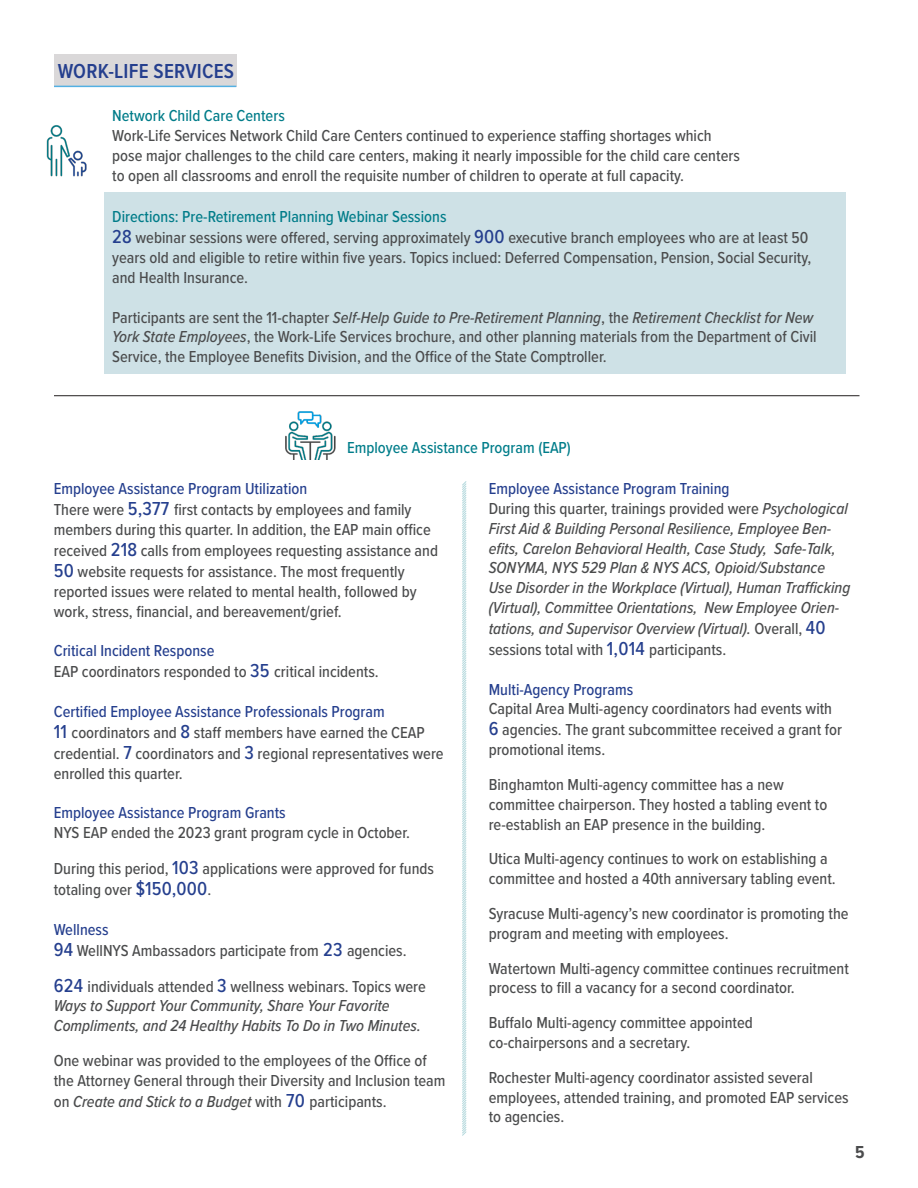
<style>
.page{position:relative;width:918px;height:1188px;background:#fff}
.page>*{position:absolute;margin:0;border:0;box-sizing:border-box;transform-origin:0 0}
.t1{font:600 21px "Proxima Nova Cond";letter-spacing:.01em;color:#253f8e}
.t2{font:700 18px "Proxima Nova Cond";color:#4b4c4d}
.t3{font:500 16.5px/19.8px "Proxima Nova Cond";color:#4b4c4d}
.t4{font:italic 500 16.5px/20.1px "Proxima Nova Cond";color:#4b4c4d}
.t5{font:500 16.5px "Proxima Nova Cond";color:#253f8e}
.t6{font:500 16.5px "Proxima Nova Cond";color:#007c89}
.t7{font:500 16.5px "Proxima Nova Cond";color:#007d8a}
.s1{font-size:19.5px;color:#253f8e}
.s2{font-style:italic}
.s3{color:#253f8e}
.s4{font-style:normal;font-size:19.5px;color:#253f8e}
.s5{font-style:normal}
</style>
<div class="page">
<div style="left:54px;top:54px;width:182px;height:32px;background:#dad8d9"></div>
<img style="left:285px;top:411px;width:51px;height:48px">
<hr style="left:54px;top:86px;width:182px;height:1px;background:#53b0e3">
<div style="left:105px;top:193px;width:741px;height:181px;background:#cee1e6"></div>
<img style="left:46px;top:125px;width:41px;height:52px">
<svg style="left:462px;top:481px;width:5px;height:655px"></svg>
<hr style="left:54px;top:395px;width:806px;height:1px;background:#231f20">
<h2 class="t1" style="left:58px;top:56px;width:178px">WORK-LIFE SERVICES</h2>
<p class="t6" style="left:112px;top:104px;width:174px">Network Child Care Centers</p>
<p class="t3" style="left:112px;top:125px;width:629px">Work-Life Services Network Child Care Centers continued to experience staffing shortages which pose major challenges to the child care centers, making it nearly impossible for the child care centers to open all classrooms and enroll the requisite number of children to operate at full capacity.</p>
<p class="t6" style="left:112px;top:205px;width:336px">Directions: Pre-Retirement Planning Webinar Sessions</p>
<p class="t3" style="left:112px;top:227px;width:701px"><span class="s1">28</span> webinar sessions were offered, serving approximately <span class="s1">900</span> executive branch employees who are at least 50 years old and eligible to retire within five years. Topics inclued: Deferred Compensation, Pension, Social Security, and Health Insurance.</p>
<p class="t3" style="left:112px;top:307px;width:706px">Participants are sent the 11-chapter <span class="s2">Self-Help Guide to Pre-Retirement Planning</span>, the <span class="s2">Retirement Checklist for New<br>York State Employees</span>, the Work-Life Services brochure, and other planning materials from the Department of Civil<br>Service, the Employee Benefits Division, and the Office of the State Comptroller.</p>
<p class="t7" style="left:347px;top:435px;width:225px">Employee Assistance Program (EAP)</p>
<p class="t5" style="left:54px;top:476px;width:255px">Employee Assistance Program Utilization</p>
<p class="t3" style="left:54px;top:499px;width:386px;line-height:20.2px">There were <span class="s1">5,377</span> first contacts by employees and family members during this quarter. In addition, the EAP main office received <span class="s1">218</span> calls from employees requesting assistance and <span class="s1">50</span> website requests for assistance. The most frequently reported issues were related to mental health, followed by work, stress, financial, and bereavement/grief.</p>
<p class="t5" style="left:54px;top:638px;width:162px">Critical Incident Response</p>
<p class="t3" style="left:54px;top:661px;width:326px">EAP coordinators responded to <span class="s1">35</span> critical incidents.</p>
<p class="t3" style="left:54px;top:700px;width:391px;line-height:20.5px"><span class="s3">Certified Employee Assistance Professionals Program<br></span><span class="s1">11</span> coordinators and <span class="s1">8</span> staff members have earned the CEAP credential. <span class="s1">7</span> coordinators and <span class="s1">3</span> regional representatives were enrolled this quarter.</p>
<p class="t5" style="left:54px;top:800px;width:233px">Employee Assistance Program Grants</p>
<p class="t3" style="left:54px;top:822px;width:358px">NYS EAP ended the 2023 grant program cycle in October.</p>
<p class="t3" style="left:54px;top:857px;width:382px;line-height:21px">During this period, <span class="s1">103</span> applications were approved for funds totaling over <span class="s1">$150,000</span>.</p>
<p class="t5" style="left:54px;top:917px;width:56px">Wellness</p>
<p class="t3" style="left:54px;top:940px;width:354px"><span class="s1">94</span> WellNYS Ambassadors participate from <span class="s1">23</span> agencies.</p>
<p class="t4" style="left:54px;top:976px;width:374px"><span class="s4">624</span> <span class="s5">individuals attended</span> <span class="s4">3</span> <span class="s5">wellness webinars. Topics were<br></span>Ways to Support Your Community, Share Your Favorite<br>Compliments, and 24 Healthy Habits To Do in Two Minutes.</p>
<p class="t3" style="left:54px;top:1050px;width:393px;line-height:20.4px">One webinar was provided to the employees of the Office of the Attorney General through their Diversity and Inclusion team on <span class="s2">Create and Stick to a Budget</span> with <span class="s1">70</span> participants.</p>
<p class="t5" style="left:489px;top:476px;width:242px">Employee Assistance Program Training</p>
<p class="t4" style="left:489px;top:498px;width:363px"><span class="s5">During this quarter, trainings provided were</span> Psychological First Aid &amp; Building Personal Resilience, Employee Ben&shy;efits, Carelon Behavioral Health, Case Study, Safe-Talk, SONYMA, NYS 529 Plan &amp; NYS ACS, Opioid/Substance Use Disorder in the Workplace (Virtual), Human Trafficking (Virtual), Committee Orientations, New Employee Orien&shy;tations, and Supervisor Overview (Virtual). <span class="s5">Overall,</span> <span class="s4">40 </span><span class="s5">sessions total with</span> <span class="s4">1,014</span> <span class="s5">participants.</span></p>
<p class="t5" style="left:489px;top:677px;width:146px">Multi-Agency Programs</p>
<p class="t3" style="left:489px;top:698px;width:355px;line-height:20.4px">Capital Area Multi-agency coordinators had events with<br><span class="s1">6</span> agencies. The grant subcommittee received a grant for promotional items.</p>
<p class="t3" style="left:489px;top:774px;width:340px">Binghamton Multi-agency committee has a new committee chairperson. They hosted a tabling event to re-establish an EAP presence in the building.</p>
<p class="t3" style="left:489px;top:848px;width:349px">Utica Multi-agency continues to work on establishing a committee and hosted a 40th anniversary tabling event.</p>
<p class="t3" style="left:489px;top:903px;width:361px">Syracuse Multi-agency’s new coordinator is promoting the program and meeting with employees.</p>
<p class="t3" style="left:489px;top:958px;width:362px">Watertown Multi-agency committee continues recruitment process to fill a vacancy for a second coordinator.</p>
<p class="t3" style="left:489px;top:1012px;width:266px">Buffalo Multi-agency committee appointed co-chairpersons and a secretary.</p>
<p class="t3" style="left:489px;top:1067px;width:361px">Rochester Multi-agency coordinator assisted several employees, attended training, and promoted EAP services to agencies.</p>
<p class="t2" style="left:855px;top:1139px;width:11px">5</p>
</div>
